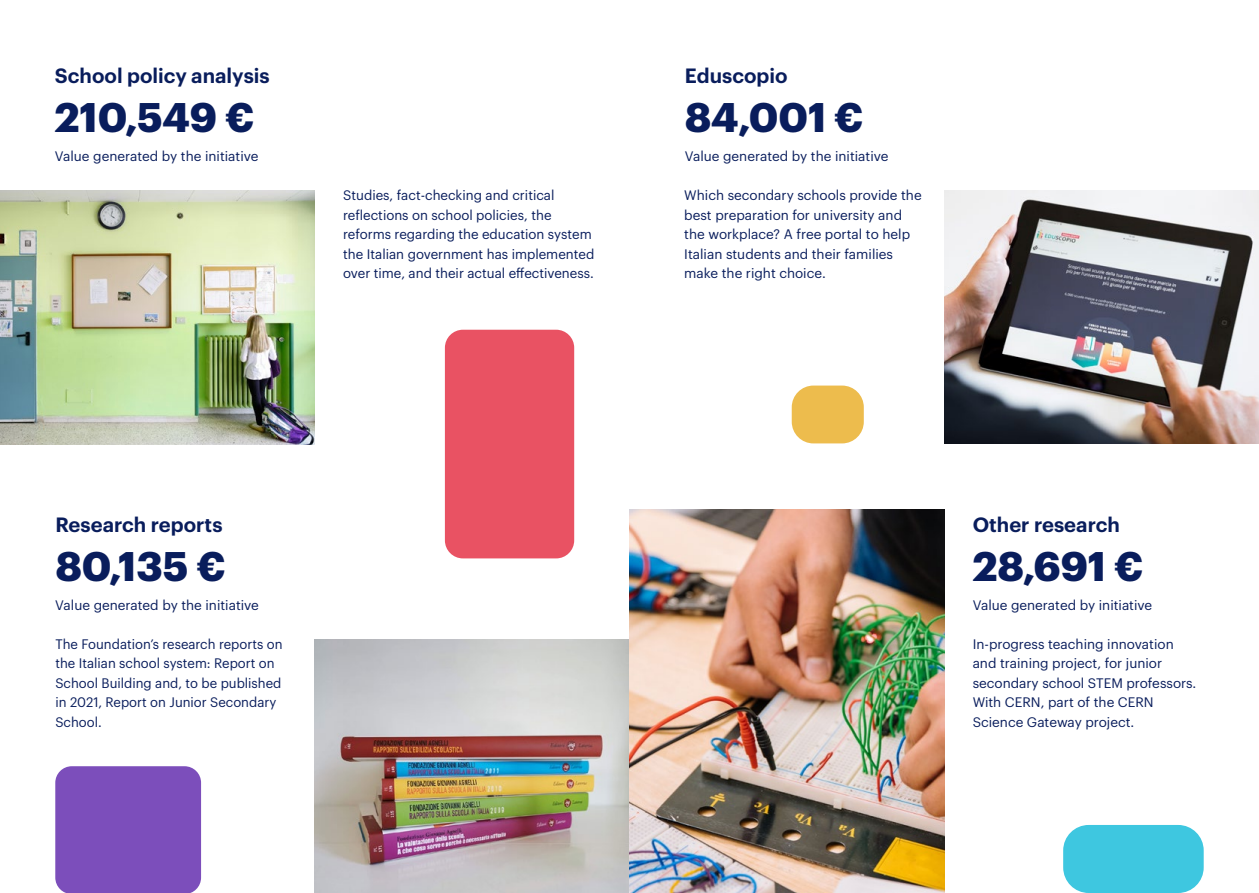
<style>
.page{position:relative;width:1259px;height:893px;background:#fff}
.page>*{position:absolute;margin:0;border:0;box-sizing:border-box;transform-origin:0 0}
.t1{font:700 40.5px "Graphik";letter-spacing:-.005em;color:#091d5c}
.t2{font:600 20.25px "Graphik";color:#091d5c}
.t3{font:13.5px/19.5px "Graphik";color:#091d5c}
</style>
<div class="page">
<img style="left:315px;top:639px;width:314px;height:254px">
<img style="left:0;top:191px;width:315px;height:253px">
<img style="left:629px;top:509px;width:315px;height:384px">
<img style="left:944px;top:191px;width:315px;height:252px">
<div style="left:445px;top:330px;width:129px;height:228px;background:#e95263;border-radius:18px"></div>
<div style="left:1063px;top:825px;width:140px;height:68px;background:#3ec7e0;border-radius:25px"></div>
<div style="left:55px;top:766px;width:146px;height:127px;background:#7c4ebb"></div>
<div style="left:791px;top:386px;width:73px;height:57px;background:#edbc4d;border-radius:22px"></div>
<h2 class="t2" style="left:55px;top:60px;width:216px">School policy analysis</h2>
<h2 class="t2" style="left:685px;top:60px;width:104px">Eduscopio</h2>
<h1 class="t1" style="left:55px;top:86px;width:201px">210,549 €</h1>
<h1 class="t1" style="left:685px;top:86px;width:180px">84,001 €</h1>
<p class="t3" style="left:55px;top:145px;width:205px">Value generated by the initiative</p>
<p class="t3" style="left:685px;top:145px;width:205px">Value generated by the initiative</p>
<p class="t3" style="left:343px;top:185px;width:253px">Studies, fact-checking and critical reflections on school policies, the reforms regarding the education system the Italian government has implemented over time, and their actual effectiveness.</p>
<p class="t3" style="left:684px;top:185px;width:239px">Which secondary schools provide the best preparation for university and the workplace? A free portal to help Italian students and their families make the right choice.</p>
<h2 class="t2" style="left:55px;top:509px;width:169px">Research reports</h2>
<h2 class="t2" style="left:972px;top:509px;width:149px">Other research</h2>
<h1 class="t1" style="left:55px;top:534px;width:172px">80,135 €</h1>
<h1 class="t1" style="left:972px;top:534px;width:172px">28,691 €</h1>
<p class="t3" style="left:55px;top:594px;width:205px">Value generated by the initiative</p>
<p class="t3" style="left:972px;top:594px;width:181px">Value generated by initiative</p>
<p class="t3" style="left:55px;top:633px;width:229px">The Foundation’s research reports on the Italian school system: Report on<br>School Building and, to be published in 2021, Report on Junior Secondary<br>School.</p>
<p class="t3" style="left:972px;top:633px;width:225px">In-progress teaching innovation and training project, for junior secondary school STEM professors.<br>With CERN, part of the CERN<br>Science Gateway project.</p>
</div>
